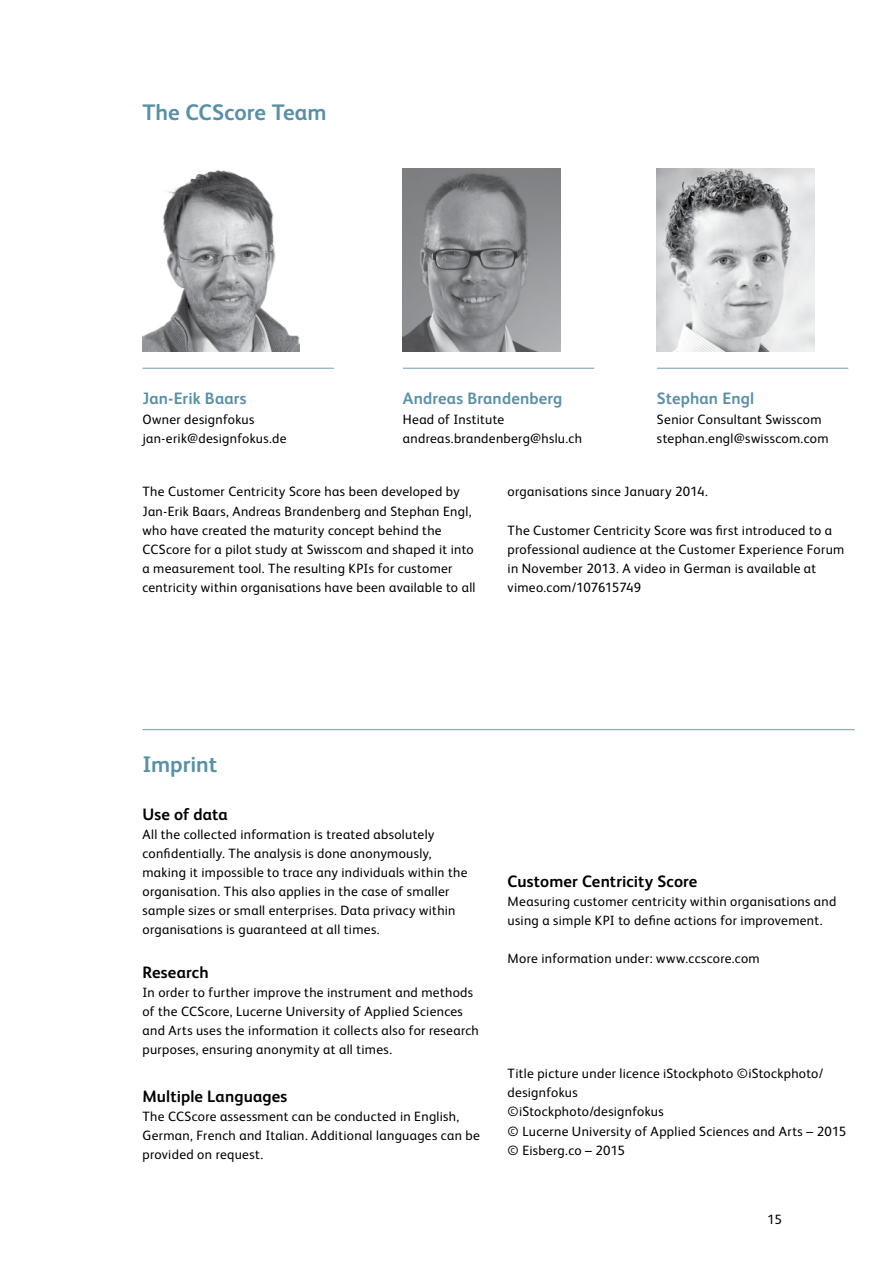
<style>
.page{position:relative;width:893px;height:1263px;background:#fff}
.page>*{position:absolute;margin:0;border:0;box-sizing:border-box;transform-origin:0 0}
.t1{font:700 22.5px "FS Albert";color:#5890a8}
.t2{font:700 16.5px "FS Albert";letter-spacing:.005em;color:#000}
.t3{font:700 16.5px "FS Albert";letter-spacing:.01em;color:#5890a8}
.t4{font:13.5px/19.2px "FS Albert";letter-spacing:.025em;color:#000}
</style>
<div class="page">
<img style="left:142px;top:170px;width:158px;height:181px">
<img style="left:657px;top:168px;width:157px;height:183px">
<img style="left:403px;top:168px;width:157px;height:183px">
<hr style="left:142px;top:729px;width:713px;height:1px;background:#5890a8">
<hr style="left:142px;top:368px;width:192px;height:1px;background:#5890a8">
<hr style="left:403px;top:368px;width:191px;height:1px;background:#5890a8">
<hr style="left:657px;top:368px;width:191px;height:1px;background:#5890a8">
<h1 class="t1" style="left:142px;top:97px;width:186px">The CCScore Team</h1>
<p class="t3" style="left:142px;top:388px;width:106px">Jan-Erik Baars</p>
<p class="t4" style="left:142px;top:409px;width:146px">Owner designfokus jan-erik@designfokus.de</p>
<p class="t3" style="left:403px;top:388px;width:161px">Andreas Brandenberg</p>
<p class="t4" style="left:403px;top:409px;width:181px">Head of Institute andreas.brandenberg@hslu.ch</p>
<p class="t3" style="left:657px;top:388px;width:99px">Stephan Engl</p>
<p class="t4" style="left:657px;top:409px;width:173px">Senior Consultant Swisscom stephan.engl@swisscom.com</p>
<p class="t4" style="left:142px;top:481px;width:335px">The Customer Centricity Score has been developed by Jan-Erik Baars, Andreas Brandenberg and Stephan Engl, who have created the maturity concept behind the CCScore for a pilot study at Swisscom and shaped it into a measurement tool. The resulting KPIs for customer centricity within organisations have been available to all</p>
<p class="t4" style="left:508px;top:481px;width:202px">organisations since January 2014.</p>
<p class="t4" style="left:508px;top:520px;width:338px">The Customer Centricity Score was first introduced to a professional audience at the Customer Experience Forum in November 2013. A video in German is available at vimeo.com/107615749</p>
<h1 class="t1" style="left:142px;top:749px;width:76px">Imprint</h1>
<p class="t2" style="left:142px;top:803px;width:87px">Use of data</p>
<p class="t4" style="left:142px;top:824px;width:326px">All the collected information is treated absolutely confidentially. The analysis is done anonymously, making it impossible to trace any individuals within the organisation. This also applies in the case of smaller sample sizes or small enterprises. Data privacy within organisations is guaranteed at all times.</p>
<p class="t2" style="left:142px;top:961px;width:68px">Research</p>
<p class="t4" style="left:142px;top:982px;width:338px">In order to further improve the instrument and methods of the CCScore, Lucerne University of Applied Sciences and Arts uses the information it collects also for research purposes, ensuring anonymity at all times.</p>
<p class="t2" style="left:142px;top:1085px;width:146px">Multiple Languages</p>
<p class="t4" style="left:142px;top:1106px;width:339px">The CCScore assessment can be conducted in English,<br>German, French and Italian. Additional languages can be provided on request.</p>
<p class="t2" style="left:508px;top:870px;width:191px">Customer Centricity Score</p>
<p class="t4" style="left:508px;top:891px;width:330px">Measuring customer centricity within organisations and using a simple KPI to define actions for improvement.</p>
<p class="t4" style="left:508px;top:948px;width:254px">More information under: www.ccscore.com</p>
<p class="t4" style="left:508px;top:1063px;width:340px">Title picture under licence iStockphoto ©iStockphoto/ designfokus<br>©iStockphoto/designfokus<br>© Lucerne University of Applied Sciences and Arts – 2015 © Eisberg.co – 2015</p>
<p class="t4" style="left:767px;top:1209px;width:16px">15</p>
</div>
